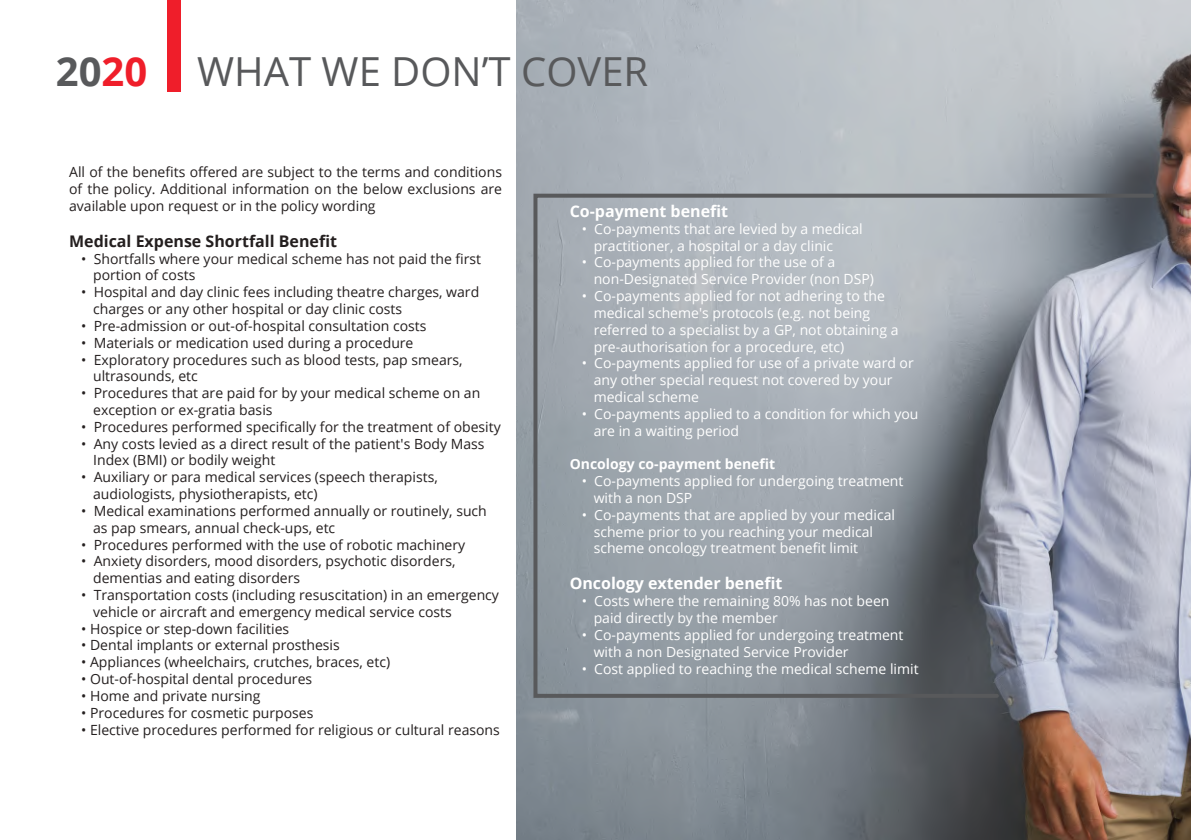
<style>
.page{position:relative;width:1191px;height:840px;background:#fff}
.page>*{position:absolute;margin:0;border:0;box-sizing:border-box;transform-origin:0 0}
.t1{font:40px "Open Sans";color:#58595b}
.t2{font:700 16px "Open Sans";color:#fff}
.t3{font:700 16px "Open Sans";color:#241f1f}
.t4{font:14px/16.8px "Open Sans";color:#241f1f}
.t5{font:14px/16.8px "Open Sans";color:#fff}
.t6{font:700 14px "Open Sans";color:#fff}
.s1{font-weight:700}
.s2{font-weight:700;color:#ef1e2a}
</style>
<div class="page">
<img style="left:516px;top:0;width:675px;height:839px">
<div style="left:168px;top:0;width:13px;height:91px;background:#ef1e2a"></div>
<svg style="left:531px;top:191px;width:625px;height:508px;background:#9aa0a9"></svg>
<h1 class="t1" style="left:56px;top:44px;width:594px"><span class="s1">20</span><span class="s2">20</span> WHAT WE DON’T COVER</h1>
<p class="t4" style="left:69px;top:163px;width:434px;text-align:justify">All of the benefits offered are subject to the terms and conditions of the policy. Additional information on the below exclusions are available upon request or in the policy wording</p>
<p class="t3" style="left:69px;top:229px;width:269px">Medical Expense Shortfall Benefit</p>
<p class="t4" style="left:93px;top:250px;width:389px;text-indent:-12px">• Shortfalls where your medical scheme has not paid the first portion of costs</p>
<p class="t4" style="left:93px;top:283px;width:387px;text-indent:-12px">• Hospital and day clinic fees including theatre charges, ward charges or any other hospital or day clinic costs</p>
<p class="t4" style="left:81px;top:317px;width:347px">• Pre-admission or out-of-hospital consultation costs</p>
<p class="t4" style="left:81px;top:334px;width:334px">• Materials or medication used during a procedure</p>
<p class="t4" style="left:93px;top:350px;width:371px;text-indent:-12px">• Exploratory procedures such as blood tests, pap smears, ultrasounds, etc</p>
<p class="t4" style="left:93px;top:384px;width:389px;text-indent:-12px">• Procedures that are paid for by your medical scheme on an exception or ex-gratia basis</p>
<p class="t4" style="left:81px;top:418px;width:421px">• Procedures performed specifically for the treatment of obesity</p>
<p class="t4" style="left:93px;top:434px;width:393px;text-indent:-12px">• Any costs levied as a direct result of the patient's Body Mass<br>Index (BMI) or bodily weight</p>
<p class="t4" style="left:93px;top:468px;width:346px;text-indent:-12px">• Auxiliary or para medical services (speech therapists, audiologists, physiotherapists, etc)</p>
<p class="t4" style="left:93px;top:502px;width:395px;text-indent:-12px">• Medical examinations performed annually or routinely, such as pap smears, annual check-ups, etc</p>
<p class="t4" style="left:81px;top:535px;width:385px">• Procedures performed with the use of robotic machinery</p>
<p class="t4" style="left:93px;top:552px;width:364px;text-indent:-12px">• Anxiety disorders, mood disorders, psychotic disorders, dementias and eating disorders</p>
<p class="t4" style="left:93px;top:586px;width:407px;text-indent:-12px">• Transportation costs (including resuscitation) in an emergency vehicle or aircraft and emergency medical service costs</p>
<p class="t4" style="left:81px;top:619px;width:210px">• Hospice or step-down facilities</p>
<p class="t4" style="left:81px;top:636px;width:260px">• Dental implants or external prosthesis</p>
<p class="t4" style="left:81px;top:653px;width:310px">• Appliances (wheelchairs, crutches, braces, etc)</p>
<p class="t4" style="left:81px;top:670px;width:232px">• Out-of-hospital dental procedures</p>
<p class="t4" style="left:81px;top:686px;width:181px">• Home and private nursing</p>
<p class="t4" style="left:81px;top:703px;width:234px">• Procedures for cosmetic purposes</p>
<p class="t4" style="left:81px;top:720px;width:420px">• Elective procedures performed for religious or cultural reasons</p>
<p class="t2" style="left:569px;top:200px;width:160px">Co-payment benefit</p>
<p class="t5" style="left:593px;top:220px;width:271px;text-indent:-12px">• Co-payments that are levied by a medical practitioner, a hospital or a day clinic</p>
<p class="t5" style="left:593px;top:253px;width:282px;text-indent:-12px">• Co-payments applied for the use of a non-Designated Service Provider (non DSP)</p>
<p class="t5" style="left:593px;top:287px;width:306px;text-indent:-12px">• Co-payments applied for not adhering to the medical scheme's protocols (e.g. not being referred to a specialist by a GP, not obtaining a pre-authorisation for a procedure, etc)</p>
<p class="t5" style="left:593px;top:354px;width:322px;text-indent:-12px">• Co-payments applied for use of a private ward or any other special request not covered by your medical scheme</p>
<p class="t5" style="left:593px;top:405px;width:326px;text-indent:-12px">• Co-payments applied to a condition for which you are in a waiting period</p>
<p class="t6" style="left:569px;top:454px;width:207px">Oncology co-payment benefit</p>
<p class="t5" style="left:593px;top:472px;width:311px;text-indent:-12px">• Co-payments applied for undergoing treatment with a non DSP</p>
<p class="t5" style="left:593px;top:505px;width:303px;text-indent:-12px">• Co-payments that are applied by your medical scheme prior to you reaching your medical scheme oncology treatment benefit limit</p>
<p class="t2" style="left:569px;top:572px;width:214px">Oncology extender benefit</p>
<p class="t5" style="left:593px;top:592px;width:297px;text-indent:-12px">• Costs where the remaining 80% has not been paid directly by the member</p>
<p class="t5" style="left:593px;top:625px;width:311px;text-indent:-12px">• Co-payments applied for undergoing treatment with a non Designated Service Provider</p>
<p class="t5" style="left:581px;top:659px;width:338px">• Cost applied to reaching the medical scheme limit</p>
</div>
